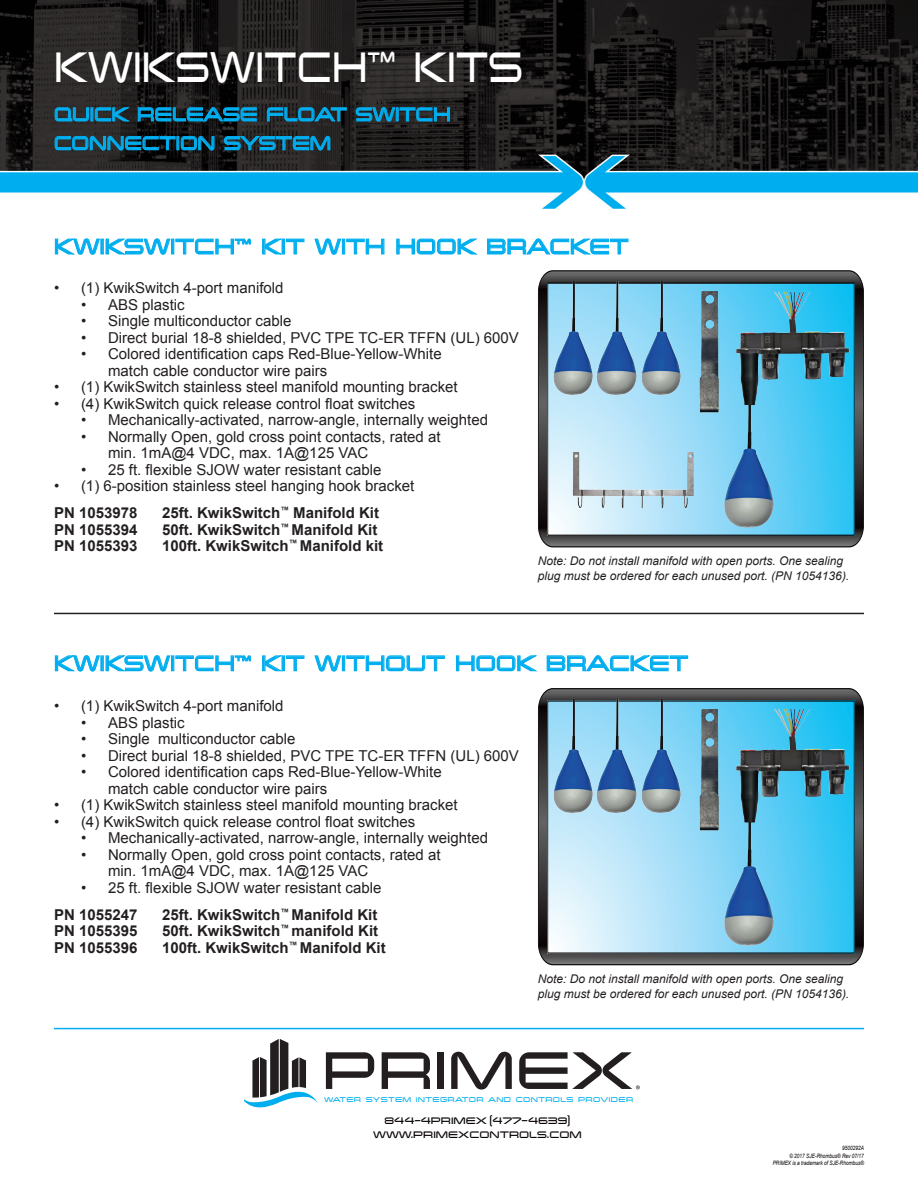
<style>
.page{position:relative;width:918px;height:1188px;background:#fff}
.page>*{position:absolute;margin:0;border:0;box-sizing:border-box;transform-origin:0 0}
.t1{font:54px "Changeling";color:#fff;scale:.78 1}
.t2{font:27px "Changeling";color:#00aeef;scale:.9 1}
.t3{font:24px/28.8px "Changeling";color:#00aeef;scale:.87 1}
.t4{font:15px/16.5px "Arial";color:#231f20}
.t5{font:700 15px "Arial";color:#231f20}
.t6{font:italic 12px/14.4px "Arial";color:#231f20}
.t7{font:12px "Changeling";color:#080302}
.t8{font:8.7px "Changeling";letter-spacing:.04em;color:#00aeef}
.t9{font:italic 6px "Arial";color:#080302;scale:.8 1}
</style>
<div class="page">
<img style="left:0;top:0;width:918px;height:209px">
<hr style="left:54px;top:1028px;width:810px;height:1px;background:#00aeef">
<svg style="left:54px;top:107px;width:77px;height:15px"></svg>
<svg style="left:137px;top:107px;width:120px;height:15px;background:#0c4b63"></svg>
<svg style="left:267px;top:107px;width:80px;height:15px"></svg>
<svg style="left:355px;top:107px;width:95px;height:15px"></svg>
<svg style="left:54px;top:136px;width:161px;height:15px;background:#144d63"></svg>
<svg style="left:224px;top:135px;width:107px;height:16px;background:#1a5065"></svg>
<hr style="left:54px;top:613px;width:810px;height:1px;background:#231f20">
<svg style="left:538px;top:271px;width:326px;height:276px;background:#474b4e"></svg>
<svg style="left:549px;top:285px;width:304px;height:249px;background:#b4e4f9"></svg>
<svg style="left:538px;top:689px;width:326px;height:276px;background:#4c4f52"></svg>
<svg style="left:549px;top:703px;width:304px;height:248px;background:#b8e5f9"></svg>
<img style="left:546px;top:281px;width:44px;height:117px">
<img style="left:546px;top:699px;width:44px;height:116px">
<img style="left:590px;top:281px;width:44px;height:117px">
<img style="left:590px;top:699px;width:44px;height:116px">
<img style="left:634px;top:281px;width:54px;height:117px">
<img style="left:634px;top:699px;width:54px;height:116px">
<img style="left:569px;top:449px;width:127px;height:62px">
<svg style="left:55px;top:238px;width:45px;height:17px"></svg>
<div style="left:101px;top:239px;width:3px;height:15px;border:1px solid #00aeef"></div>
<svg style="left:106px;top:238px;width:64px;height:17px"></svg>
<div style="left:171px;top:239px;width:3px;height:15px;border:1px solid #00aeef"></div>
<svg style="left:176px;top:239px;width:75px;height:15px"></svg>
<svg style="left:262px;top:239px;width:42px;height:16px"></svg>
<svg style="left:315px;top:238px;width:69px;height:17px"></svg>
<svg style="left:396px;top:239px;width:82px;height:16px"></svg>
<svg style="left:487px;top:238px;width:141px;height:17px"></svg>
<svg style="left:55px;top:655px;width:45px;height:16px"></svg>
<div style="left:101px;top:656px;width:3px;height:15px;border:1px solid #00aeef"></div>
<svg style="left:106px;top:655px;width:64px;height:16px"></svg>
<div style="left:171px;top:656px;width:3px;height:15px;border:1px solid #00aeef"></div>
<svg style="left:176px;top:655px;width:75px;height:16px"></svg>
<svg style="left:262px;top:655px;width:42px;height:16px"></svg>
<svg style="left:315px;top:655px;width:130px;height:16px"></svg>
<svg style="left:456px;top:655px;width:81px;height:16px"></svg>
<svg style="left:547px;top:655px;width:141px;height:16px"></svg>
<svg style="left:245px;top:1039px;width:73px;height:68px"></svg>
<svg style="left:326px;top:1052px;width:48px;height:37px"></svg>
<svg style="left:382px;top:1052px;width:48px;height:37px"></svg>
<div style="left:437px;top:1052px;width:7px;height:37px;background:#231f20"></div>
<svg style="left:451px;top:1052px;width:61px;height:38px"></svg>
<svg style="left:519px;top:1052px;width:121px;height:37px"></svg>
<img style="left:718px;top:270px;width:132px;height:278px">
<img style="left:718px;top:688px;width:132px;height:278px">
<img style="left:688px;top:281px;width:44px;height:136px">
<img style="left:688px;top:699px;width:44px;height:136px">
<p class="t1" style="left:54px;top:34px;width:603px">KWIKSWITCH™ KITS</p>
<p class="t3" style="left:54px;top:99px;width:458px">QUICK RELEASE FLOAT SWITCH<br>CONNECTION SYSTEM</p>
<p class="t2" style="left:54px;top:230px;width:640px">KWIKSWITCH™ KIT WITH HOOK BRACKET</p>
<p class="t4" style="left:54px;top:280px;width:231px">• (1) KwikSwitch 4-port manifold</p>
<p class="t4" style="left:81px;top:296px;width:105px">• ABS plastic</p>
<p class="t4" style="left:81px;top:313px;width:212px">• Single multiconductor cable</p>
<p class="t4" style="left:81px;top:329px;width:439px">• Direct burial 18-8 shielded, PVC TPE TC-ER TFFN (UL) 600V</p>
<p class="t4" style="left:108px;top:346px;width:335px;text-indent:-27px">• Colored identification caps Red-Blue-Yellow-White match cable conductor wire pairs</p>
<p class="t4" style="left:54px;top:379px;width:405px">• (1) KwikSwitch stainless steel manifold mounting bracket</p>
<p class="t4" style="left:54px;top:395px;width:363px">• (4) KwikSwitch quick release control float switches</p>
<p class="t4" style="left:81px;top:412px;width:409px">• Mechanically-activated, narrow-angle, internally weighted</p>
<p class="t4" style="left:108px;top:428px;width:334px;text-indent:-27px">• Normally Open, gold cross point contacts, rated at min. 1mA@4 VDC, max. 1A@125 VAC</p>
<p class="t4" style="left:81px;top:461px;width:302px">• 25 ft. flexible SJOW water resistant cable</p>
<p class="t4" style="left:54px;top:478px;width:362px">• (1) 6-position stainless steel hanging hook bracket</p>
<p class="t5" style="left:54px;top:503px;width:85px">PN 1053978</p>
<p class="t5" style="left:162px;top:503px;width:219px">25ft. KwikSwitch<sup>™</sup> Manifold Kit</p>
<p class="t5" style="left:54px;top:519px;width:85px">PN 1055394</p>
<p class="t5" style="left:162px;top:519px;width:217px">50ft. KwikSwitch<sup>™</sup> Manifold Kit</p>
<p class="t5" style="left:54px;top:536px;width:85px">PN 1055393</p>
<p class="t5" style="left:162px;top:536px;width:223px">100ft. KwikSwitch<sup>™</sup> Manifold kit</p>
<p class="t6" style="left:538px;top:554px;width:313px">Note: Do not install manifold with open ports. One sealing plug must be ordered for each unused port. (PN 1054136).</p>
<p class="t2" style="left:54px;top:647px;width:706px">KWIKSWITCH™ KIT WITHOUT HOOK BRACKET</p>
<p class="t4" style="left:54px;top:698px;width:231px">• (1) KwikSwitch 4-port manifold</p>
<p class="t4" style="left:81px;top:714px;width:105px">• ABS plastic</p>
<p class="t4" style="left:81px;top:731px;width:216px">• Single multiconductor cable</p>
<p class="t4" style="left:81px;top:747px;width:439px">• Direct burial 18-8 shielded, PVC TPE TC-ER TFFN (UL) 600V</p>
<p class="t4" style="left:108px;top:764px;width:335px;text-indent:-27px">• Colored identification caps Red-Blue-Yellow-White match cable conductor wire pairs</p>
<p class="t4" style="left:54px;top:797px;width:405px">• (1) KwikSwitch stainless steel manifold mounting bracket</p>
<p class="t4" style="left:54px;top:813px;width:363px">• (4) KwikSwitch quick release control float switches</p>
<p class="t4" style="left:81px;top:830px;width:409px">• Mechanically-activated, narrow-angle, internally weighted</p>
<p class="t4" style="left:108px;top:846px;width:334px;text-indent:-27px">• Normally Open, gold cross point contacts, rated at min. 1mA@4 VDC, max. 1A@125 VAC</p>
<p class="t4" style="left:81px;top:879px;width:302px">• 25 ft. flexible SJOW water resistant cable</p>
<p class="t5" style="left:54px;top:905px;width:85px">PN 1055247</p>
<p class="t5" style="left:162px;top:905px;width:217px">25ft. KwikSwitch<sup>™</sup> Manifold Kit</p>
<p class="t5" style="left:54px;top:921px;width:85px">PN 1055395</p>
<p class="t5" style="left:162px;top:921px;width:218px">50ft. KwikSwitch<sup>™</sup> manifold Kit</p>
<p class="t5" style="left:54px;top:938px;width:85px">PN 1055396</p>
<p class="t5" style="left:162px;top:938px;width:225px">100ft. KwikSwitch<sup>™</sup> Manifold Kit</p>
<p class="t6" style="left:538px;top:972px;width:313px">Note: Do not install manifold with open ports. One sealing plug must be ordered for each unused port. (PN 1054136).</p>
<p class="t8" style="left:324px;top:1094px;width:311px">WATER SYSTEM INTEGRATOR AND CONTROLS PROVIDER</p>
<p class="t7" style="left:385px;top:1113px;width:187px">844-4PRIMEX (477-4639)</p>
<p class="t7" style="left:373px;top:1128px;width:210px">WWW.PRIMEXCONTROLS.COM</p>
<p class="t9" style="left:842px;top:1144px;width:29px">9500292A</p>
<p class="t9" style="left:789px;top:1152px;width:95px">© 2017 SJE-Rhombus® Rev 07/17</p>
<p class="t9" style="left:773px;top:1159px;width:116px">PRIMEX is a trademark of SJE-Rhombus®</p>
</div>
